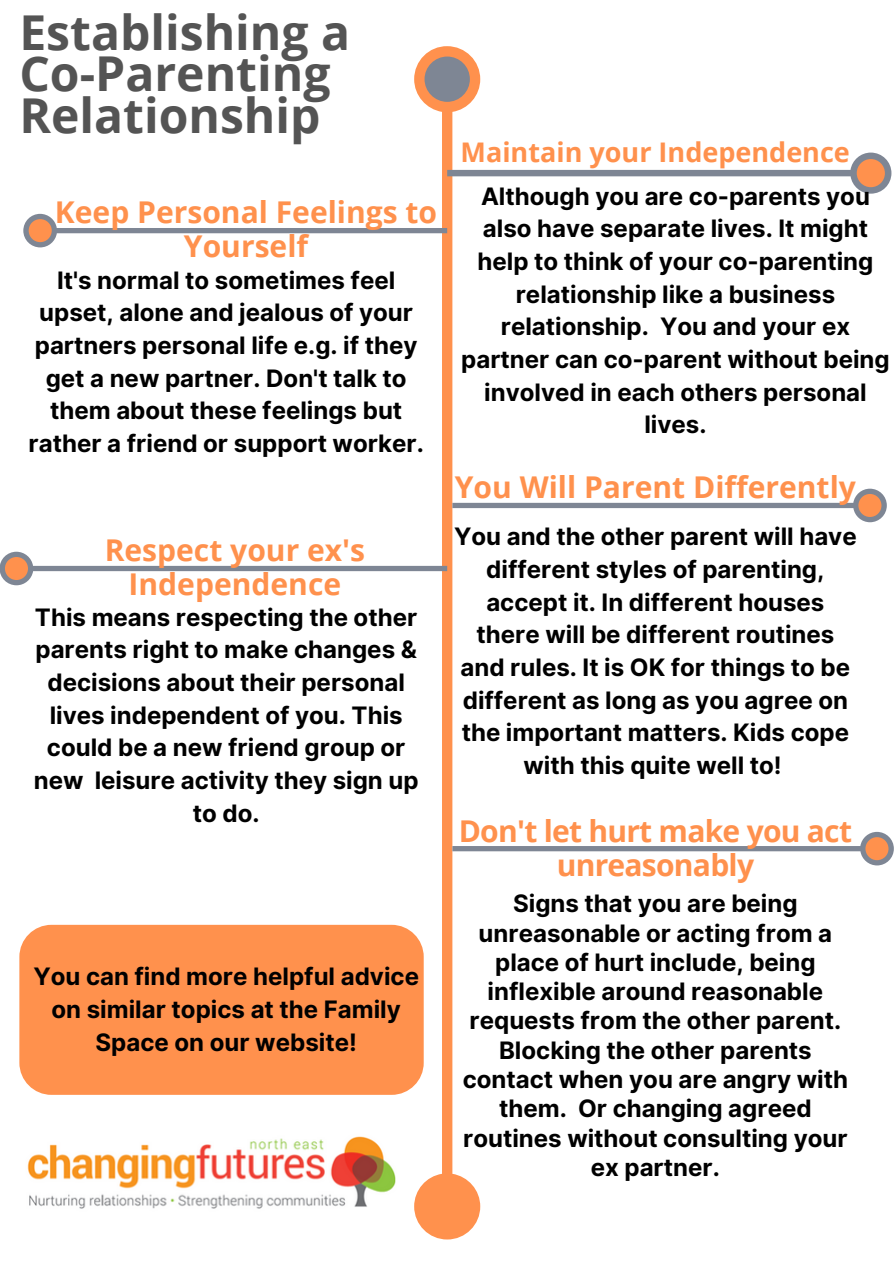
<style>
.page{position:relative;width:894px;height:1264px;background:#fff}
.page>*{position:absolute;margin:0;border:0;box-sizing:border-box;transform-origin:0 0}
.t1{font:700 48px/41.7px "Open Sans";color:#545454}
.t2{font:700 30px/33.8px "Open Sans";color:#ff914d;text-align:center}
.t3{font:700 30px/33.8px "Open Sans";letter-spacing:-.025em;color:#ff914d;text-align:center}
.t4{font:700 27px "Open Sans";color:#ff914d}
.t5{font:700 24px/32.7px "Inter";color:#000;text-align:center}
</style>
<div class="page">
<svg style="left:414px;top:46px;width:66px;height:1193px"></svg>
<svg style="left:447px;top:153px;width:444px;height:41px"></svg>
<svg style="left:23px;top:214px;width:424px;height:33px"></svg>
<svg style="left:0;top:551px;width:447px;height:34px"></svg>
<svg style="left:452px;top:488px;width:434px;height:34px"></svg>
<svg style="left:452px;top:831px;width:441px;height:34px"></svg>
<img style="left:27px;top:1136px;width:369px;height:73px">
<div style="left:19px;top:924px;width:404px;height:170px;background:#ff914d;border-radius:32px"></div>
<h1 class="t1" style="left:19px;top:10px;width:332px">Establishing a<br>Co-Parenting<br>Relationship</h1>
<p class="t2" style="left:55px;top:195px;width:383px">Keep Personal Feelings to<br>Yourself</p>
<p class="t5" style="left:28px;top:263px;width:397px">It's normal to sometimes feel upset, alone and jealous of your partners personal life e.g. if they get a new partner. Don't talk to them about these feelings but rather a friend or support worker.</p>
<p class="t2" style="left:105px;top:532px;width:262px">Respect your ex's<br>Independence</p>
<p class="t5" style="left:34px;top:600px;width:386px">This means respecting the other parents right to make changes &amp; decisions about their personal lives independent of you. This could be a new friend group or new leisure activity they sign up to do.</p>
<p class="t5" style="left:33px;top:960px;width:387px">You can find more helpful advice on similar topics at the Family<br>Space on our website!</p>
<p class="t4" style="left:460px;top:133px;width:391px">Maintain your Independence</p>
<p class="t5" style="left:461px;top:179px;width:430px">Although you are co-parents you also have separate lives. It might help to think of your co-parenting relationship like a business relationship. You and your ex partner can co-parent without being involved in each others personal lives.</p>
<p class="t2" style="left:455px;top:469px;width:402px">You Will Parent Differently</p>
<p class="t5" style="left:454px;top:520px;width:404px">You and the other parent will have different styles of parenting, accept it. In different houses there will be different routines and rules. It is OK for things to be different as long as you agree on the important matters. Kids cope with this quite well to!</p>
<p class="t3" style="left:458px;top:813px;width:394px">Don't let hurt make you act unreasonably</p>
<p class="t5" style="left:462px;top:888px;width:387px;line-height:29.2px">Signs that you are being unreasonable or acting from a place of hurt include, being inflexible around reasonable requests from the other parent.<br>Blocking the other parents contact when you are angry with them. Or changing agreed routines without consulting your ex partner.</p>
</div>
